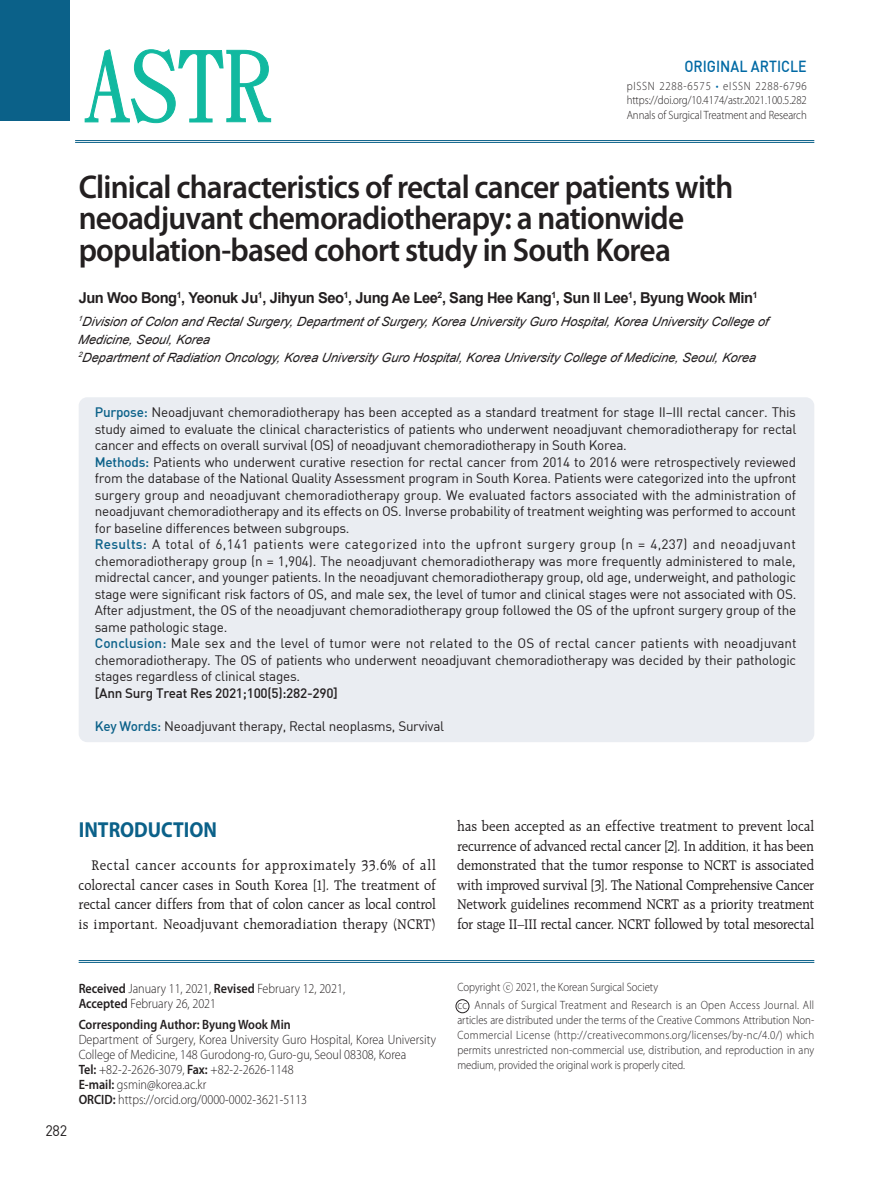
<style>
.page{position:relative;width:893px;height:1191px;background:#fff}
.page>*{position:absolute;margin:0;border:0;box-sizing:border-box;transform-origin:0 0}
.t1{font:600 33px/31.5px "Myriad Pro";letter-spacing:-.025em;color:#231f20;scale:.95 1}
.t2{font:700 21.75px "Myriad Pro";color:#0b6189;scale:.9 1}
.t3{font:15.75px "Dinmed";color:#0069a4;scale:.9 1}
.t4{font:15px/19.5px "Raleigh BT";letter-spacing:-.005em;color:#231f20;text-align:justify;scale:.94 1}
.t5{font:700 15px "Arial";letter-spacing:-.03em;color:#231f20}
.t6{font:15px "Dinreg";color:#231f20;scale:.95 1}
.t7{font:13.5px/16.5px "Dinreg";letter-spacing:-.02em;color:#231f20}
.t8{font:300 13.5px/15px "Myriad Pro";color:#231f20;scale:.9 1}
.t9{font:13.5px "Dinmed";letter-spacing:-.02em;color:#231f20}
.t10{font:600 13.5px "Myriad Pro";color:#231f20;scale:.9 1}
.t11{font:italic 12.75px/18px "Arial";color:#231f20}
.t12{font:300 12px/15px "Myriad Pro";color:#231f20;text-align:justify;scale:.9 1}
.t13{font:300 12px/18px "Myriad Pro";letter-spacing:.025em;color:#231f20;scale:.9 1}
.s1{font-size:12.45px;color:#0069a4}
.s2{font-family:"Dinmed";color:#0b6189}
.s3{font-weight:600}
.s4{font-family:"Ymjo 420";font-weight:400}
</style>
<div class="page">
<svg style="left:84px;top:49px;width:188px;height:75px"></svg>
<hr style="left:75px;top:140px;width:739px;height:1px;background:#0b6189">
<hr style="left:75px;top:142px;width:739px;height:1px;background:#0b6189">
<div style="left:0;top:0;width:70px;height:121px;background:#0b6189"></div>
<hr style="left:79px;top:960px;width:735px;height:1px;background:#0b6189">
<hr style="left:79px;top:962px;width:735px;height:1px;background:#0b6189">
<div style="left:456px;top:999px;width:13px;height:14px;border:1px solid #231f20;border-radius:50%"></div>
<div style="left:79px;top:397px;width:735px;height:345px;background:#eaedf2;border-radius:9px"></div>
<p class="t3" style="left:684px;top:56px;width:138px">ORIGINAL ARTICLE</p>
<p class="t12" style="left:627px;top:78px;width:202px">pISSN 2288-6575 <span class="s1">•</span> eISSN 2288-6796 https://doi.org/10.4174/astr.2021.100.5.282<br>Annals of Surgical Treatment and Research</p>
<h1 class="t1" style="left:79px;top:170px;width:691px">Clinical characteristics of rectal cancer patients with neoadjuvant chemoradiotherapy: a nationwide population-based cohort study in South Korea</h1>
<p class="t5" style="left:79px;top:288px;width:680px">Jun Woo Bong<sup>1</sup>, Yeonuk Ju<sup>1</sup>, Jihyun Seo<sup>1</sup>, Jung Ae Lee<sup>2</sup>, Sang Hee Kang<sup>1</sup>, Sun Il Lee<sup>1</sup>, Byung Wook Min<sup>1</sup></p>
<p class="t11" style="left:78px;top:312px;width:692px"><sup>1</sup>Division of Colon and Rectal Surgery,Department of Surgery,Korea University Guro Hospital,Korea University College of<br>Medicine,Seoul,Korea<br><sup>2</sup>Department of Radiation Oncology,Korea University Guro Hospital,Korea University College of Medicine,Seoul,Korea</p>
<p class="t7" style="left:95px;top:404px;width:703px"><span class="s2">Purpose:</span> Neoadjuvant chemoradiotherapy has been accepted as a standard treatment for stage II–III rectal cancer. This study aimed to evaluate the clinical characteristics of patients who underwent neoadjuvant chemoradiotherapy for rectal cancer and effects on overall survival (OS) of neoadjuvant chemoradiotherapy in South Korea.<br><span class="s2">Methods:</span> Patients who underwent curative resection for rectal cancer from 2014 to 2016 were retrospectively reviewed from the database of the National Quality Assessment program in South Korea. Patients were categorized into the upfront surgery group and neoadjuvant chemoradiotherapy group. We evaluated factors associated with the administration of neoadjuvant chemoradiotherapy and its effects on OS. Inverse probability of treatment weighting was performed to account for baseline differences between subgroups.<br><span class="s2">Results:</span> A total of 6,141 patients were categorized into the upfront surgery group (n = 4,237) and neoadjuvant chemoradiotherapy group (n = 1,904). The neoadjuvant chemoradiotherapy was more frequently administered to male, midrectal cancer, and younger patients. In the neoadjuvant chemoradiotherapy group, old age, underweight, and pathologic stage were significant risk factors of OS, and male sex, the level of tumor and clinical stages were not associated with OS.<br>After adjustment, the OS of the neoadjuvant chemoradiotherapy group followed the OS of the upfront surgery group of the same pathologic stage.<br><span class="s2">Conclusion:</span> Male sex and the level of tumor were not related to the OS of rectal cancer patients with neoadjuvant chemoradiotherapy. The OS of patients who underwent neoadjuvant chemoradiotherapy was decided by their pathologic stages regardless of clinical stages.</p>
<p class="t9" style="left:95px;top:684px;width:245px">[Ann Surg Treat Res 2021;100(5):282-290]</p>
<p class="t7" style="left:95px;top:717px;width:351px"><span class="s2">Key Words:</span> Neoadjuvant therapy, Rectal neoplasms, Survival</p>
<h2 class="t2" style="left:79px;top:815px;width:155px">INTRODUCTION</h2>
<p class="t4" style="left:79px;top:855px;width:381px;text-indent:13px">Rectal cancer accounts for approximately 33.6% of all colorectal cancer cases in South Korea [1]. The treatment of rectal cancer differs from that of colon cancer as local control is important. Neoadjuvant chemoradiation therapy (NCRT)</p>
<p class="t6" style="left:46px;top:1121px;width:24px">282</p>
<p class="t8" style="left:79px;top:981px;width:298px"><span class="s3">Received</span> January 11, 2021, <span class="s3">Revised</span> February 12, 2021,<br><span class="s3">Accepted</span> February 26, 2021</p>
<p class="t10" style="left:79px;top:1015px;width:237px">Corresponding Author: Byung Wook Min</p>
<p class="t8" style="left:79px;top:1032px;width:399px">Department of Surgery, Korea University Guro Hospital, Korea University College of Medicine, 148 Gurodong-ro, Guro-gu, Seoul 08308, Korea<br><span class="s3">Tel:</span> +82-2-2626-3079, <span class="s3">Fax:</span> +82-2-2626-1148<br><span class="s3">E-mail:</span> gsmin@korea.ac.kr<br><span class="s3">ORCID:</span> https://orcid.org/0000-0002-3621-5113</p>
<p class="t4" style="left:457px;top:816px;width:382px">has been accepted as an effective treatment to prevent local recurrence of advanced rectal cancer [2]. In addition, it has been demonstrated that the tumor response to NCRT is associated with improved survival [3]. The National Comprehensive Cancer Network guidelines recommend NCRT as a priority treatment for stage II–III rectal cancer. NCRT followed by total mesorectal</p>
<p class="t13" style="left:457px;top:978px;width:398px">Copyright <span class="s4">ⓒ</span> 2021, the Korean Surgical Society<br>cc Annals of Surgical Treatment and Research is an Open Access Journal. All</p>
<p class="t12" style="left:457px;top:1013px;width:398px">articles are distributed under the terms of the Creative Commons Attribution Non-Commercial License (http://creativecommons.org/licenses/by-nc/4.0/) which permits unrestricted non-commercial use, distribution, and reproduction in any medium, provided the original work is properly cited.</p>
</div>
